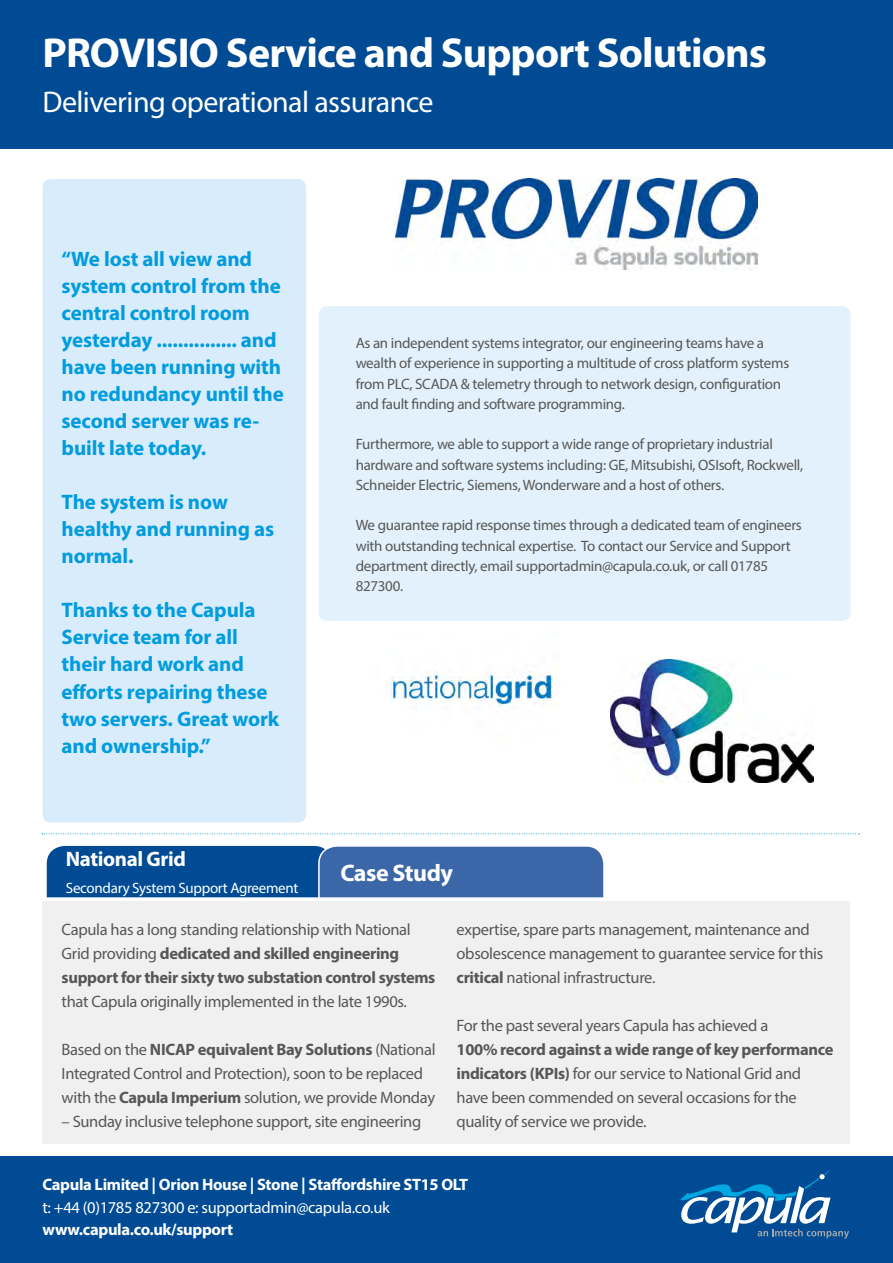
<style>
.page{position:relative;width:893px;height:1263px;background:#fff}
.page>*{position:absolute;margin:0;border:0;box-sizing:border-box;transform-origin:0 0}
.t1{font:700 42px "Myriad Pro";letter-spacing:-.02em;color:#fff}
.t2{font:30px "Myriad Pro";letter-spacing:-.02em;color:#fff}
.t3{font:700 24px "Myriad Pro";letter-spacing:-.02em;color:#fff}
.t4{font:700 21px/27px "Myriad Pro";letter-spacing:-.005em;color:#009cde}
.t5{font:700 21px "Myriad Pro";letter-spacing:-.02em;color:#fff}
.t6{font:16.5px/24px "Myriad Pro";letter-spacing:-.02em;color:#575756}
.t7{font:700 16.5px/24px "Myriad Pro";letter-spacing:-.02em;color:#575756}
.t8{font:700 16.5px "Myriad Pro";letter-spacing:-.02em;color:#fff}
.t9{font:16.5px "Myriad Pro";letter-spacing:-.02em;color:#fff}
.t10{font:15px/20.2px "Myriad Pro";letter-spacing:-.02em;color:#575756}
.t11{font:15px "Myriad Pro";letter-spacing:-.02em;color:#fff}
.s1{font-weight:400}
.s2{font-weight:700}
</style>
<div class="page">
<img style="left:377px;top:671px;width:191px;height:164px">
<div style="left:319px;top:306px;width:531px;height:315px;background:#e2f1fc;border-radius:9px"></div>
<div style="left:43px;top:179px;width:263px;height:643px;background:#d8ecfb;border-radius:9px"></div>
<div style="left:47px;top:846px;width:285px;height:79px;background:#004b93;border-radius:18px"></div>
<div style="left:319px;top:846px;width:285px;height:79px;background:#3b66a7;border-radius:18px"></div>
<div style="left:318px;top:845px;width:287px;height:81px;border:2px solid #fff;border-radius:18px"></div>
<div style="left:43px;top:897px;width:808px;height:12px;background:#fff"></div>
<div style="left:43px;top:901px;width:807px;height:242px;background:#f0f0f0"></div>
<div style="left:0;top:1157px;width:893px;height:106px;background:#004b93"></div>
<svg style="left:680px;top:1170px;width:169px;height:68px"></svg>
<div style="left:0;top:0;width:893px;height:149px;background:#004b93"></div>
<svg style="left:42px;top:833px;width:818px;height:1px"></svg>
<img style="left:611px;top:659px;width:203px;height:123px">
<img style="left:395px;top:179px;width:363px;height:91px">
<h1 class="t1" style="left:43px;top:25px;width:726px">PROVISIO Service and Support Solutions</h1>
<h2 class="t2" style="left:43px;top:83px;width:392px">Delivering operational assurance</h2>
<h3 class="t4" style="left:62px;top:245px;width:224px">“We lost all view and system control from the central control room yesterday ............... and have been running with no redundancy until the second server was re&shy;built late today.</h3>
<h3 class="t4" style="left:62px;top:488px;width:214px">The system is now healthy and running as normal.</h3>
<h3 class="t4" style="left:62px;top:596px;width:219px">Thanks to the Capula<br>Service team for all their hard work and efforts repairing these two servers. Great work and ownership.”</h3>
<h3 class="t5" style="left:66px;top:845px;width:121px">National Grid</h3>
<p class="t11" style="left:66px;top:878px;width:234px">Secondary System Support Agreement</p>
<p class="t10" style="left:356px;top:333px;width:435px">As an independent systems integrator, our engineering teams have a wealth of experience in supporting a multitude of cross platform systems from PLC, SCADA &amp; telemetry through to network design, configuration and fault finding and software programming.</p>
<p class="t10" style="left:356px;top:434px;width:449px">Furthermore, we able to support a wide range of proprietary industrial hardware and software systems including: GE, Mitsubishi, OSIsoft, Rockwell,<br>Schneider Electric, Siemens, Wonderware and a host of others.</p>
<p class="t10" style="left:356px;top:515px;width:448px">We guarantee rapid response times through a dedicated team of engineers with outstanding technical expertise. To contact our Service and Support department directly, email supportadmin@capula.co.uk, or call 01785<br>827300.</p>
<h3 class="t3" style="left:340px;top:857px;width:114px">Case Study</h3>
<p class="t7" style="left:62px;top:917px;width:375px"><span class="s1">Capula has a long standing relationship with National<br>Grid providing</span> dedicated and skilled engineering support for their sixty two substation control systems</p>
<p class="t6" style="left:62px;top:989px;width:347px">that Capula originally implemented in the late 1990s.</p>
<p class="t6" style="left:62px;top:1037px;width:375px">Based on the <span class="s2">NICAP equivalent Bay Solutions</span> (National<br>Integrated Control and Protection), soon to be replaced with the <span class="s2">Capula Imperium</span> solution, we provide Monday</p>
<p class="t6" style="left:62px;top:1109px;width:361px">– Sunday inclusive telephone support, site engineering</p>
<p class="t6" style="left:457px;top:917px;width:368px">expertise, spare parts management, maintenance and obsolescence management to guarantee service for this <span class="s2">critical</span> national infrastructure.</p>
<p class="t6" style="left:457px;top:1013px;width:313px">For the past several years Capula has achieved a</p>
<p class="t6" style="left:457px;top:1037px;width:378px"><span class="s2">100% record against a wide range of key performance indicators (KPIs)</span> for our service to National Grid and have been commended on several occasions for the quality of service we provide.</p>
<p class="t8" style="left:43px;top:1174px;width:427px">Capula Limited | Orion House | Stone | Staffordshire ST15 OLT</p>
<p class="t9" style="left:43px;top:1197px;width:349px">t: +44 (0)1785 827300 e: supportadmin@capula.co.uk</p>
<p class="t8" style="left:43px;top:1219px;width:192px">www.capula.co.uk/support</p>
</div>
